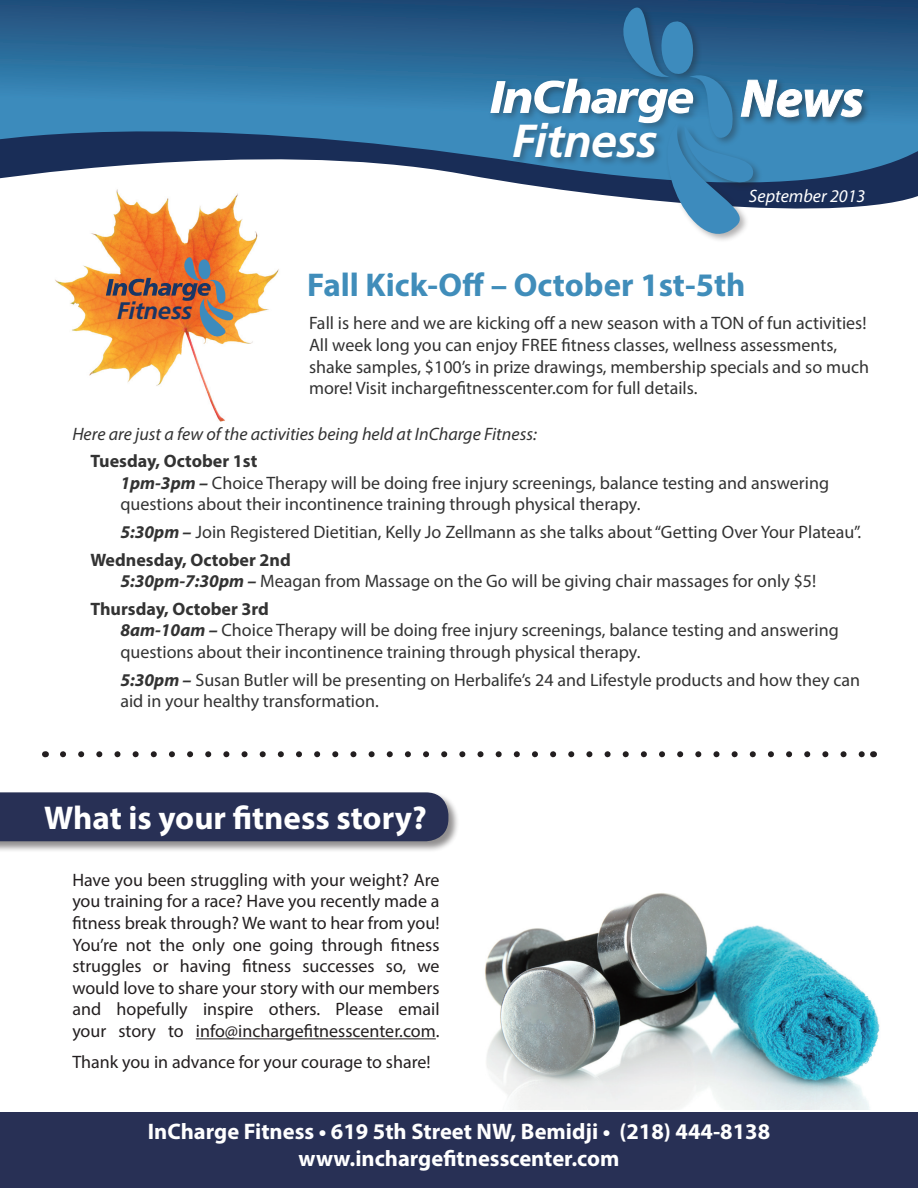
<style>
.page{position:relative;width:918px;height:1188px;background:#fff}
.page>*{position:absolute;margin:0;border:0;box-sizing:border-box;transform-origin:0 0}
.t1{font:italic 700 53.4px "Myriad Pro";color:#fff}
.t2{font:italic 700 46.35px "Frutiger";letter-spacing:-.015em;color:#fff}
.t3{font:700 33px "Myriad Pro";color:#408dba}
.t4{font:700 33px "Myriad Pro";color:#fff}
.t5{font:italic 700 24px "Frutiger";letter-spacing:-.015em;color:#193665}
.t6{font:700 22.5px/27px "Myriad Pro";color:#fff;text-align:center}
.t7{font:18px/21.6px "Myriad Pro";color:#333}
.t8{font:18px/21.6px "Myriad Pro";color:#231f20;text-align:justify}
.t9{font:italic 18px "Myriad Pro";color:#333}
.t10{font:italic 18px "Myriad Pro";color:#fff}
.s1{font-weight:700}
.s2{font-weight:700;font-style:italic}
</style>
<div class="page">
<div style="left:0;top:1112px;width:918px;height:76px;background:#283055"></div>
<img style="left:55px;top:234px;width:224px;height:188px">
<div style="left:0;top:792px;width:460px;height:61px;background:#231f20;opacity:.5"></div>
<div style="left:0;top:792px;width:448px;height:49px;background:#283055"></div>
<div style="left:488px;top:5px;width:274px;height:238px;background:#231f20;opacity:.35"></div>
<svg style="left:0;top:0;width:918px;height:234px"></svg>
<svg style="left:63px;top:751px;width:801px;height:6px"></svg>
<img style="left:485px;top:893px;width:395px;height:216px">
<hr style="left:196px;top:1038px;width:240px;height:1px;background:#231f20">
<svg style="left:106px;top:257px;width:127px;height:79px;background:#c97643"></svg>
<h2 class="t2" style="left:512px;top:114px;width:147px">Fitness</h2>
<h1 class="t1" style="left:740px;top:64px;width:125px">News</h1>
<p class="t10" style="left:749px;top:185px;width:118px">September 2013</p>
<h3 class="t5" style="left:117px;top:296px;width:77px">Fitness</h3>
<h3 class="t3" style="left:307px;top:264px;width:440px">Fall Kick-Off – October 1st-5th</h3>
<p class="t7" style="left:309px;top:312px;width:562px">Fall is here and we are kicking off a new season with a TON of fun activities!<br>All week long you can enjoy FREE fitness classes, wellness assessments, shake samples, $100’s in prize drawings, membership specials and so much more! Visit inchargefitnesscenter.com for full details.</p>
<p class="t9" style="left:72px;top:422px;width:466px">Here are just a few of the activities being held at InCharge Fitness:</p>
<p class="t7" style="left:120px;top:450px;width:710px;text-indent:-30px"><span class="s1">Tuesday, October 1st<br></span><span class="s2">1pm-3pm –</span> Choice Therapy will be doing free injury screenings, balance testing and answering questions about their incontinence training through physical therapy.</p>
<p class="t7" style="left:90px;top:518px;width:772px;line-height:27.6px;text-indent:30px"><span class="s2">5:30pm –</span> Join Registered Dietitian, Kelly Jo Zellmann as she talks about “Getting Over Your Plateau”.<br><span class="s1">Wednesday, October 2nd</span></p>
<p class="t7" style="left:90px;top:567px;width:727px;line-height:27.6px;text-indent:30px"><span class="s2">5:30pm-7:30pm –</span> Meagan from Massage on the Go will be giving chair massages for only $5!<br><span class="s1">Thursday, October 3rd</span></p>
<p class="t7" style="left:120px;top:619px;width:720px"><span class="s2">8am-10am –</span> Choice Therapy will be doing free injury screenings, balance testing and answering questions about their incontinence training through physical therapy.</p>
<p class="t7" style="left:120px;top:669px;width:741px"><span class="s2">5:30pm –</span> Susan Butler will be presenting on Herbalife’s 24 and Lifestyle products and how they can aid in your healthy transformation.</p>
<h3 class="t4" style="left:44px;top:797px;width:384px">What is your fitness story?</h3>
<p class="t8" style="left:72px;top:869px;width:369px">Have you been struggling with your weight? Are you training for a race? Have you recently made a fitness break through? We want to hear from you!<br>You’re not the only one going through fitness struggles or having fitness successes so, we would love to share your story with our members and hopefully inspire others. Please email your story to info@inchargefitnesscenter.com.</p>
<p class="t8" style="left:72px;top:1051px;width:360px">Thank you in advance for your courage to share!</p>
<p class="t6" style="left:148px;top:1117px;width:624px">InCharge Fitness • 619 5th Street NW, Bemidji • (218) 444-8138 www.inchargefitnesscenter.com</p>
</div>
